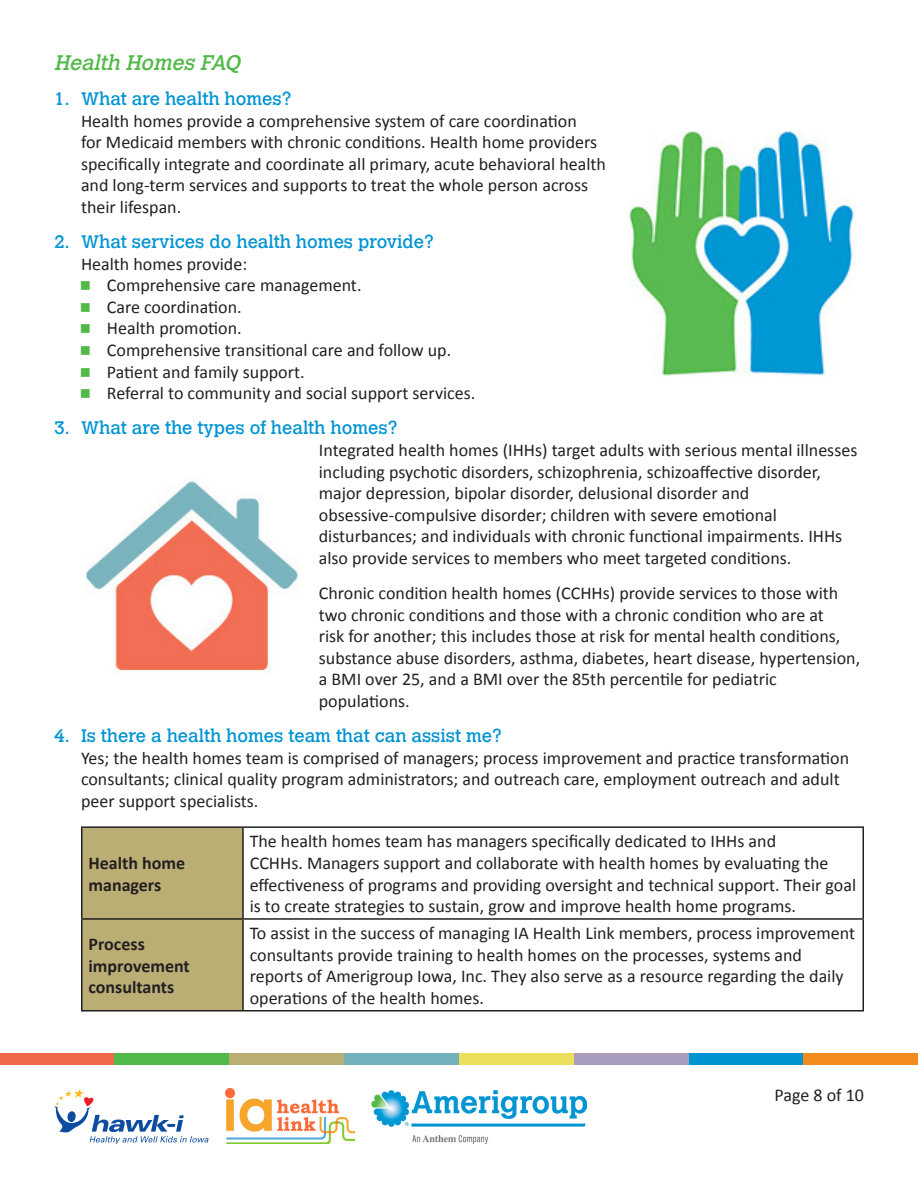
<style>
.page{position:relative;width:918px;height:1188px;background:#fff}
.page>*{position:absolute;margin:0;border:0;box-sizing:border-box;transform-origin:0 0}
.Body_text{font:italic 21px "Calvert";color:#51b948}
.Body_text-2{font:18px/21.6px "Calibri";color:#231f20}
.t1{font:18px "Calvert";color:#0094d3}
.Body_text-3{font:700 18px/21.6px "Calibri";color:#231f20}
</style>
<div class="page">
<div style="left:0;top:1053px;width:115px;height:11px;background:#f2684a"></div>
<div style="left:115px;top:1053px;width:114px;height:11px;background:#51b948"></div>
<div style="left:229px;top:1053px;width:115px;height:11px;background:#bbae75"></div>
<div style="left:344px;top:1053px;width:115px;height:11px;background:#74b1bd"></div>
<div style="left:459px;top:1053px;width:115px;height:11px;background:#e9df5d"></div>
<div style="left:574px;top:1053px;width:115px;height:11px;background:#a89dbc"></div>
<div style="left:689px;top:1053px;width:114px;height:11px;background:#0094d3"></div>
<div style="left:803px;top:1053px;width:115px;height:11px;background:#f38a1e"></div>
<img style="left:371px;top:1090px;width:216px;height:53px">
<img style="left:226px;top:1089px;width:128px;height:55px">
<svg style="left:54px;top:1089px;width:155px;height:55px"></svg>
<div style="left:82px;top:828px;width:160px;height:182px;background:#bbae75"></div>
<hr style="left:81px;top:826px;width:162px;height:2px;background:#231f20">
<hr style="left:81px;top:828px;width:1px;height:90px;background:#231f20">
<hr style="left:243px;top:826px;width:621px;height:2px;background:#231f20">
<hr style="left:242px;top:828px;width:2px;height:90px;background:#231f20">
<hr style="left:862px;top:828px;width:2px;height:90px;background:#231f20">
<hr style="left:81px;top:918px;width:162px;height:2px;background:#231f20">
<hr style="left:81px;top:920px;width:1px;height:90px;background:#231f20">
<hr style="left:243px;top:918px;width:621px;height:2px;background:#231f20">
<hr style="left:242px;top:920px;width:2px;height:90px;background:#231f20">
<hr style="left:862px;top:920px;width:2px;height:90px;background:#231f20">
<hr style="left:81px;top:1010px;width:162px;height:2px;background:#231f20">
<hr style="left:243px;top:1010px;width:621px;height:2px;background:#231f20">
<img style="left:628px;top:132px;width:228px;height:244px">
<img style="left:85px;top:481px;width:213px;height:190px">
<p class="Body_text" style="left:54px;top:50px;width:193px">Health Homes FAQ</p>
<p class="t1" style="left:54px;top:88px;width:239px">1. What are health homes?</p>
<p class="Body_text-2" style="left:81px;top:110px;width:527px">Health homes provide a comprehensive system of care coordination<br>for Medicaid members with chronic conditions. Health home providers specifically integrate and coordinate all primary, acute behavioral health and long-term services and supports to treat the whole person across their lifespan.</p>
<p class="t1" style="left:54px;top:231px;width:381px">2. What services do health homes provide?</p>
<p class="Body_text-2" style="left:81px;top:253px;width:168px">Health homes provide:</p>
<p class="Body_text-2" style="left:107px;top:274px;width:256px">Comprehensive care management.</p>
<p class="Body_text-2" style="left:107px;top:296px;width:136px">Care coordination.</p>
<p class="Body_text-2" style="left:107px;top:318px;width:136px">Health promotion.</p>
<p class="Body_text-2" style="left:107px;top:339px;width:346px">Comprehensive transitional care and follow up.</p>
<p class="Body_text-2" style="left:107px;top:361px;width:199px">Patient and family support.</p>
<p class="Body_text-2" style="left:107px;top:382px;width:370px">Referral to community and social support services.</p>
<p class="t1" style="left:54px;top:418px;width:345px">3. What are the types of health homes?</p>
<p class="Body_text-2" style="left:319px;top:439px;width:540px">Integrated health homes (IHHs) target adults with serious mental illnesses including psychotic disorders, schizophrenia, schizoaffective disorder, major depression, bipolar disorder, delusional disorder and obsessive-compulsive disorder; children with severe emotional disturbances; and individuals with chronic functional impairments. IHHs also provide services to members who meet targeted conditions.</p>
<p class="Body_text-2" style="left:319px;top:582px;width:543px">Chronic condition health homes (CCHHs) provide services to those with two chronic conditions and those with a chronic condition who are at<br>risk for another; this includes those at risk for mental health conditions, substance abuse disorders, asthma, diabetes, heart disease, hypertension, a BMI over 25, and a BMI over the 85th percentile for pediatric populations.</p>
<p class="t1" style="left:54px;top:725px;width:449px">4. Is there a health homes team that can assist me?</p>
<p class="Body_text-2" style="left:81px;top:747px;width:770px">Yes; the health homes team is comprised of managers; process improvement and practice transformation consultants; clinical quality program administrators; and outreach care, employment outreach and adult peer support specialists.</p>
<p class="Body_text-3" style="left:88px;top:852px;width:98px">Health home managers</p>
<p class="Body_text-2" style="left:250px;top:831px;width:608px">The health homes team has managers specifically dedicated to IHHs and<br>CCHHs. Managers support and collaborate with health homes by evaluating the effectiveness of programs and providing oversight and technical support. Their goal is to create strategies to sustain, grow and improve health home programs.</p>
<p class="Body_text-3" style="left:88px;top:933px;width:103px">Process improvement consultants</p>
<p class="Body_text-2" style="left:250px;top:922px;width:607px">To assist in the success of managing IA Health Link members, process improvement consultants provide training to health homes on the processes, systems and reports of Amerigroup Iowa, Inc. They also serve as a resource regarding the daily operations of the health homes.</p>
<p class="Body_text-2" style="left:775px;top:1085px;width:91px">Page 8 of 10</p>
</div>
